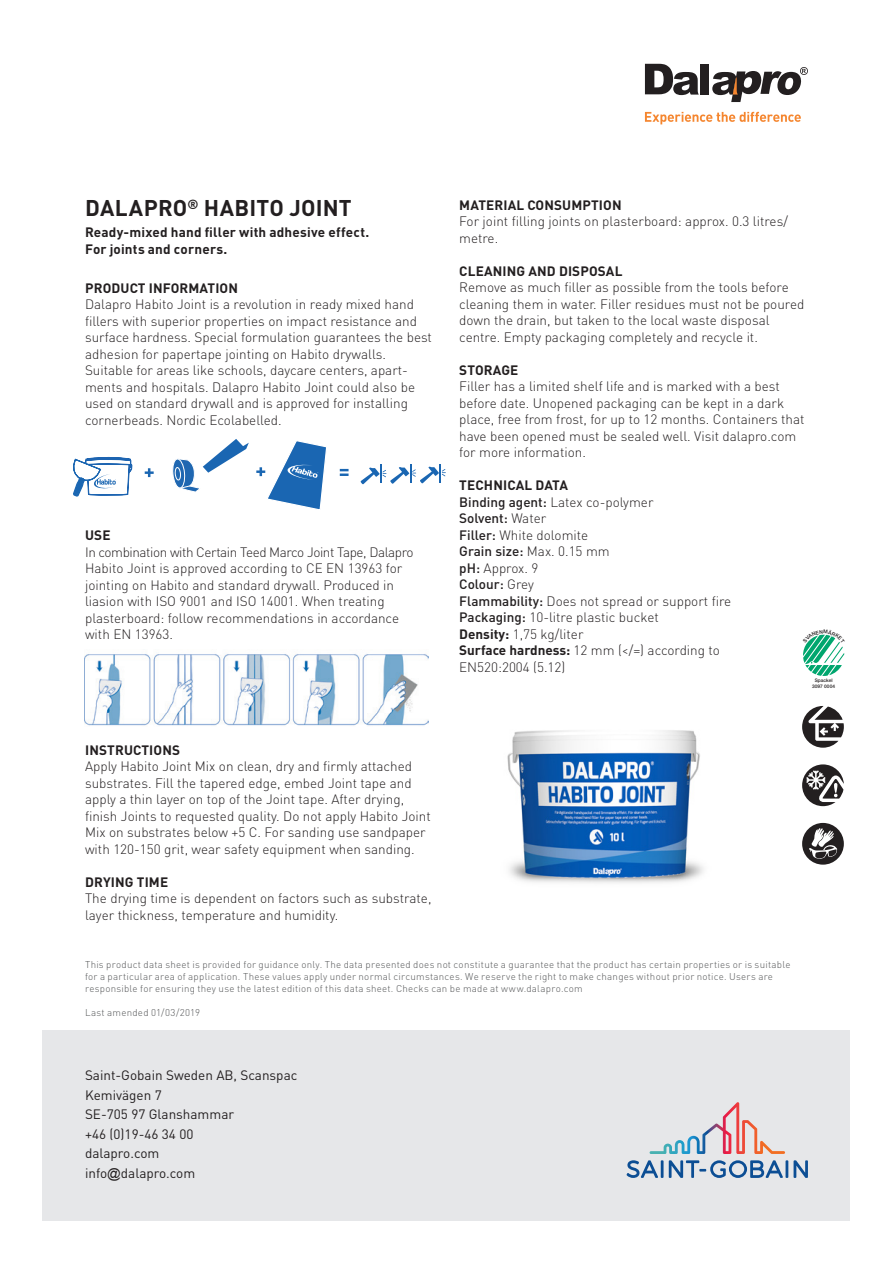
<style>
.page{position:relative;width:893px;height:1263px;background:#fff}
.page>*{position:absolute;margin:0;border:0;box-sizing:border-box;transform-origin:0 0}
.Underrubrik{font:700 22.5px "DIN Pro";letter-spacing:.01em;color:#231f20}
.Bröd{font:300 13.5px/16.5px "DIN Pro";color:#231f20}
.Underrubrik-2{font:700 13.5px "DIN Pro";letter-spacing:.01em;color:#231f20}
.Text{font:13.5px "DIN Pro";color:#231f20}
.Bröd-2{font:700 13.5px/16.5px "DIN Pro";letter-spacing:.015em;color:#231f20}
.Bröd-3{font:500 13.5px "DIN Pro";color:#231f20}
.Bröd-4{font:300 9.75px/12px "DIN Pro";letter-spacing:.025em;color:#545557}
.t1{font:500 4.8px/5.7px "Helvetica Neue LT Std";color:#231f20;text-align:center}
.s1{font-weight:500}
.s2{font-weight:300}
.s3{font-weight:700}
.s4{font-family:"Arial"}
</style>
<div class="page">
<div style="left:43px;top:1029px;width:807px;height:191px;background:#e6e7e9"></div>
<svg style="left:627px;top:1160px;width:36px;height:18px"></svg>
<svg style="left:669px;top:1160px;width:114px;height:18px"></svg>
<hr style="left:785px;top:1160px;width:3px;height:18px;background:#0c4e94">
<svg style="left:794px;top:1160px;width:14px;height:18px"></svg>
<svg style="left:650px;top:1102px;width:135px;height:52px"></svg>
<svg style="left:645px;top:112px;width:156px;height:12px"></svg>
<svg style="left:645px;top:64px;width:54px;height:31px"></svg>
<div style="left:701px;top:64px;width:8px;height:31px;background:#231f20"></div>
<svg style="left:712px;top:67px;width:96px;height:35px"></svg>
<img style="left:85px;top:654px;width:343px;height:72px">
<svg style="left:361px;top:464px;width:85px;height:20px"></svg>
<svg style="left:340px;top:469px;width:9px;height:7px"></svg>
<svg style="left:256px;top:441px;width:70px;height:68px"></svg>
<svg style="left:145px;top:468px;width:9px;height:9px"></svg>
<svg style="left:73px;top:456px;width:60px;height:41px"></svg>
<svg style="left:172px;top:439px;width:77px;height:53px"></svg>
<svg style="left:802px;top:764px;width:42px;height:42px"></svg>
<svg style="left:802px;top:706px;width:42px;height:42px"></svg>
<svg style="left:802px;top:823px;width:42px;height:42px"></svg>
<img style="left:507px;top:730px;width:197px;height:153px">
<svg style="left:803px;top:634px;width:42px;height:42px"></svg>
<p class="Underrubrik" style="left:85px;top:193px;width:268px">DALAPRO<sup>®</sup> HABITO JOINT</p>
<p class="Bröd-2" style="left:85px;top:224px;width:286px">Ready-mixed hand filler with adhesive effect.<br>For joints and corners.</p>
<p class="Underrubrik-2" style="left:85px;top:279px;width:154px">PRODUCT INFORMATION</p>
<p class="Bröd" style="left:85px;top:295px;width:348px">Dalapro Habito Joint is a revolution in ready mixed hand fillers with superior properties on impact resistance and surface hardness. Special formulation guarantees the best adhesion for papertape jointing on Habito drywalls.<br>Suitable for areas like schools, daycare centers, apart&shy;ments and hospitals. Dalapro Habito Joint could also be used on standard drywall and is approved for installing cornerbeads. Nordic Ecolabelled.</p>
<p class="Underrubrik-2" style="left:85px;top:526px;width:27px">USE</p>
<p class="Bröd" style="left:85px;top:543px;width:330px">In combination with Certain Teed Marco Joint Tape, Dalapro Habito Joint is approved according to CE EN 13963 for jointing on Habito and standard drywall. Produced in liasion with ISO 9001 and ISO 14001. When treating plasterboard: follow recommendations in accordance with EN 13963.</p>
<p class="Underrubrik-2" style="left:459px;top:195px;width:164px">MATERIAL CONSUMPTION</p>
<p class="Bröd" style="left:459px;top:212px;width:330px">For joint filling joints on plasterboard: approx. 0.3 litres/ metre.</p>
<p class="Underrubrik-2" style="left:459px;top:261px;width:165px">CLEANING AND DISPOSAL</p>
<p class="Bröd" style="left:459px;top:278px;width:347px">Remove as much filler as possible from the tools before cleaning them in water. Filler residues must not be poured down the drain, but taken to the local waste disposal</p>
<p class="Bröd" style="left:459px;top:328px;width:300px">centre. Empty packaging completely and recycle it.</p>
<p class="Underrubrik-2" style="left:459px;top:360px;width:60px">STORAGE</p>
<p class="Bröd" style="left:459px;top:377px;width:347px">Filler has a limited shelf life and is marked with a best before date. Unopened packaging can be kept in a dark place, free from frost, for up to 12 months. Containers that have been opened must be sealed well. Visit dalapro.com for more information.</p>
<p class="Underrubrik-2" style="left:459px;top:476px;width:110px">TECHNICAL DATA</p>
<p class="Bröd" style="left:459px;top:493px;width:196px"><span class="s1">Binding agent:</span> Latex co-polymer</p>
<p class="Bröd-3" style="left:459px;top:509px;width:89px">Solvent: <span class="s2">Water</span></p>
<p class="Bröd" style="left:459px;top:526px;width:130px"><span class="s1">Filler:</span> White dolomite</p>
<p class="Bröd-3" style="left:459px;top:542px;width:152px">Grain size: <span class="s2">Max. 0.15 mm</span></p>
<p class="Bröd" style="left:459px;top:559px;width:81px"><span class="s1">pH:</span> Approx. 9</p>
<p class="Bröd-3" style="left:459px;top:575px;width:76px">Colour: <span class="s2">Grey</span></p>
<p class="Bröd" style="left:459px;top:592px;width:274px"><span class="s1">Flammability:</span> Does not spread or support fire</p>
<p class="Bröd" style="left:459px;top:608px;width:201px"><span class="s1">Packaging:</span> 10-litre plastic bucket</p>
<p class="Bröd" style="left:459px;top:625px;width:126px"><span class="s3">Density:</span> 1,75 kg/liter</p>
<p class="Bröd" style="left:459px;top:641px;width:262px"><span class="s3">Surface hardness:</span> 12 mm (&lt;/=) according to</p>
<p class="Bröd" style="left:459px;top:658px;width:108px">EN520:2004 (5.12)</p>
<p class="t1" style="left:812px;top:678px;width:24px">Spackel<br>3097 0004</p>
<p class="Underrubrik-2" style="left:85px;top:741px;width:96px">INSTRUCTIONS</p>
<p class="Bröd" style="left:85px;top:757px;width:347px">Apply Habito Joint Mix on clean, dry and firmly attached substrates. Fill the tapered edge, embed Joint tape and apply a thin layer on top of the Joint tape. After drying, finish Joints to requested quality. Do not apply Habito Joint Mix on substrates below +5 C. For sanding use sandpaper with 120-150 grit, wear safety equipment when sanding.</p>
<p class="Underrubrik-2" style="left:85px;top:873px;width:85px">DRYING TIME</p>
<p class="Bröd" style="left:85px;top:889px;width:348px">The drying time is dependent on factors such as substrate, layer thickness, temperature and humidity.</p>
<p class="Bröd-4" style="left:85px;top:958px;width:707px">This product data sheet is provided for guidance only. The data presented does not constitute a guarantee that the product has certain properties or is suitable for a particular area of application. These values apply under normal circumstances. We reserve the right to make changes without prior notice. Users are responsible for ensuring they use the latest edition of this data sheet. Checks can be made at www.dalapro.com</p>
<p class="Bröd-4" style="left:85px;top:1006px;width:117px">Last amended 01/03/2019</p>
<p class="Text" style="left:85px;top:1066px;width:214px">Saint-Gobain Sweden AB, Scanspac</p>
<p class="Text" style="left:85px;top:1086px;width:78px">Kemivägen 7</p>
<p class="Text" style="left:85px;top:1105px;width:151px">SE-705 97 Glanshammar</p>
<p class="Text" style="left:85px;top:1125px;width:110px">+46 (0)19-46 34 00</p>
<p class="Text" style="left:85px;top:1144px;width:76px">dalapro.com</p>
<p class="Text" style="left:85px;top:1164px;width:112px">info<span class="s4">@</span>dalapro.com</p>
</div>
